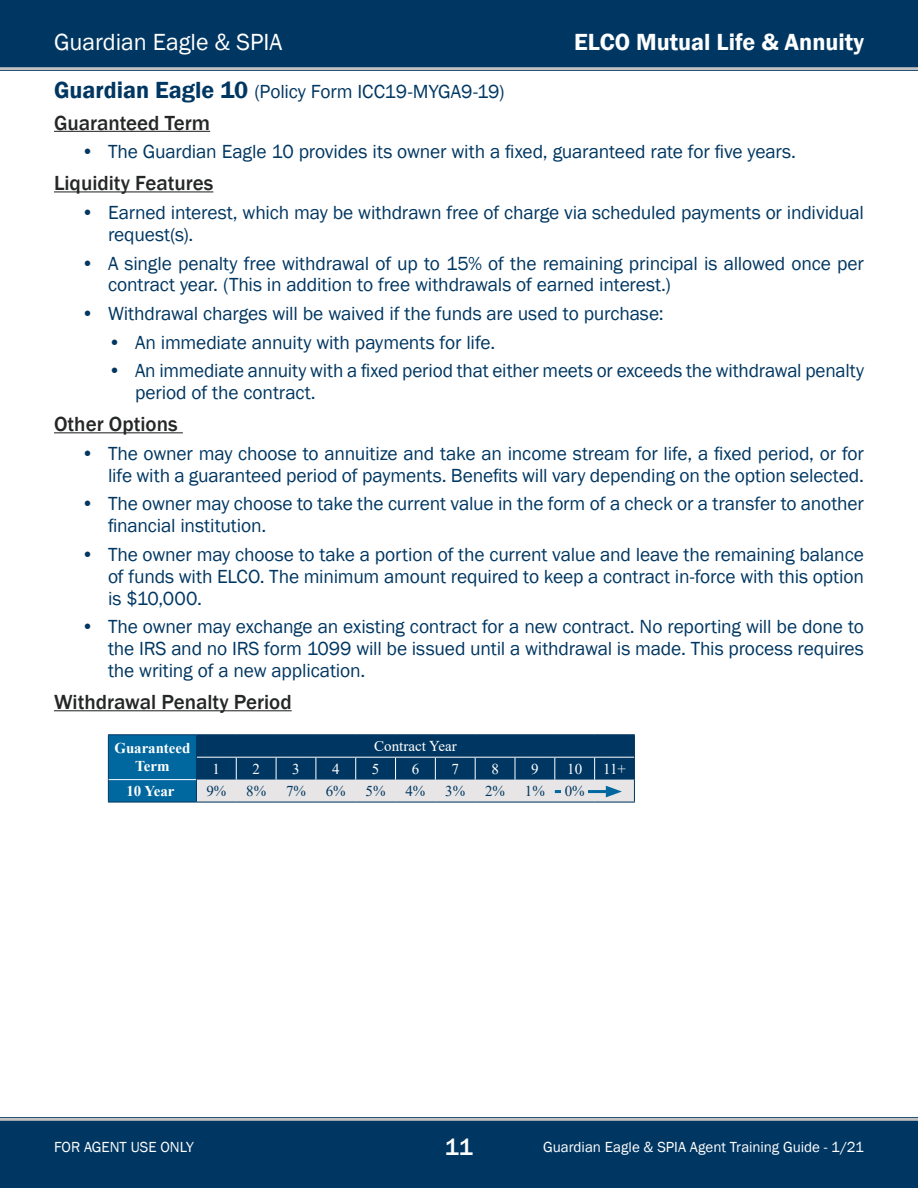
<style>
.page{position:relative;width:918px;height:1188px;background:#fff}
.page>*{position:absolute;margin:0;border:0;box-sizing:border-box;transform-origin:0 0}
.t1{font:600 24px "Franklin Gothic";color:#fff}
.t2{font:24px "Franklin Gothic";color:#fff}
.t3{font:500 24px "Franklin Gothic";color:#fff}
.H5_B{font:500 21px "Franklin Gothic";color:#252626}
.H4_B{font:19.5px/21.9px "Franklin Gothic";letter-spacing:-.01em;color:#003762}
.t4{font:15px "Franklin Gothic";color:#fff}
.Paragraph_1{font:15px "Times New Roman";color:#fff}
.Paragraph_1-2{font:700 15px/18px "Times New Roman";color:#fff;text-align:center}
.Paragraph_1-3{font:15px "Times New Roman";color:#003762}
.s1{font-weight:600;font-size:24px}
</style>
<div class="page">
<div style="left:0;top:1118px;width:918px;height:70px;background:#003762"></div>
<div style="left:0;top:0;width:918px;height:70px;background:#003762"></div>
<hr style="left:0;top:67px;width:918px;height:3px;background:#c1c1c1">
<hr style="left:0;top:1118px;width:918px;height:3px;background:#c1c1c1">
<hr style="left:54px;top:131px;width:156px;height:1px;background:#252626">
<hr style="left:54px;top:191px;width:159px;height:1px;background:#252626">
<hr style="left:54px;top:432px;width:129px;height:1px;background:#252626">
<hr style="left:54px;top:710px;width:238px;height:1px;background:#252626">
<hr style="left:196px;top:802px;width:40px;height:1px;background:#003762">
<hr style="left:236px;top:802px;width:40px;height:1px;background:#003762">
<hr style="left:276px;top:802px;width:40px;height:1px;background:#003762">
<hr style="left:316px;top:802px;width:40px;height:1px;background:#003762">
<hr style="left:356px;top:802px;width:40px;height:1px;background:#003762">
<hr style="left:396px;top:802px;width:39px;height:1px;background:#003762">
<hr style="left:435px;top:802px;width:40px;height:1px;background:#003762">
<hr style="left:475px;top:802px;width:40px;height:1px;background:#003762">
<hr style="left:515px;top:802px;width:40px;height:1px;background:#003762">
<hr style="left:555px;top:802px;width:40px;height:1px;background:#003762">
<hr style="left:595px;top:802px;width:40px;height:1px;background:#003762">
<hr style="left:196px;top:734px;width:40px;height:1px;background:#003762">
<hr style="left:236px;top:734px;width:40px;height:1px;background:#003762">
<hr style="left:276px;top:734px;width:40px;height:1px;background:#003762">
<hr style="left:316px;top:734px;width:40px;height:1px;background:#003762">
<hr style="left:356px;top:734px;width:40px;height:1px;background:#003762">
<hr style="left:396px;top:734px;width:39px;height:1px;background:#003762">
<hr style="left:435px;top:734px;width:40px;height:1px;background:#003762">
<hr style="left:475px;top:734px;width:40px;height:1px;background:#003762">
<hr style="left:515px;top:734px;width:40px;height:1px;background:#003762">
<hr style="left:555px;top:734px;width:40px;height:1px;background:#003762">
<hr style="left:595px;top:734px;width:40px;height:1px;background:#003762">
<hr style="left:108px;top:734px;width:88px;height:1px;background:#003762">
<svg style="left:108px;top:735px;width:527px;height:67px;background:#427192"></svg>
<hr style="left:108px;top:802px;width:88px;height:1px;background:#003762">
<hr style="left:109px;top:779px;width:87px;height:1px;background:#fff">
<p class="t2" style="left:54px;top:27px;width:230px">Guardian Eagle &amp; SPIA</p>
<p class="t1" style="left:574px;top:27px;width:291px">ELCO Mutual Life &amp; Annuity</p>
<p class="H4_B" style="left:54px;top:81px;width:452px"><span class="s1">Guardian Eagle 10</span> (Policy Form ICC19-MYGA9-19)</p>
<p class="H5_B" style="left:54px;top:110px;width:158px">Guaranteed Term</p>
<p class="H4_B" style="left:81px;top:141px;width:717px">• The Guardian Eagle 10 provides its owner with a fixed, guaranteed rate for five years.</p>
<p class="H5_B" style="left:54px;top:170px;width:161px">Liquidity Features</p>
<p class="H4_B" style="left:108px;top:202px;width:758px;text-indent:-27px">• Earned interest, which may be withdrawn free of charge via scheduled payments or individual request(s).</p>
<p class="H4_B" style="left:108px;top:253px;width:757px;text-indent:-27px">• A single penalty free withdrawal of up to 15% of the remaining principal is allowed once per contract year. (This in addition to free withdrawals of earned interest.)</p>
<p class="H4_B" style="left:81px;top:303px;width:584px">• Withdrawal charges will be waived if the funds are used to purchase:</p>
<p class="H4_B" style="left:108px;top:332px;width:389px">• An immediate annuity with payments for life.</p>
<p class="H4_B" style="left:135px;top:360px;width:731px;text-indent:-27px">• An immediate annuity with a fixed period that either meets or exceeds the withdrawal penalty period of the contract.</p>
<p class="H5_B" style="left:54px;top:411px;width:125px">Other Options</p>
<p class="H4_B" style="left:81px;top:443px;width:784px;text-align:right">• The owner may choose to annuitize and take an income stream for life, a fixed period, or for life with a guaranteed period of payments. Benefits will vary depending on the option selected.</p>
<p class="H4_B" style="left:108px;top:493px;width:758px;text-indent:-27px">• The owner may choose to take the current value in the form of a check or a transfer to another financial institution.</p>
<p class="H4_B" style="left:108px;top:544px;width:757px;text-align:justify;text-indent:-27px">• The owner may choose to take a portion of the current value and leave the remaining balance of funds with ELCO. The minimum amount required to keep a contract in-force with this option is $10,000.</p>
<p class="H4_B" style="left:108px;top:616px;width:758px;text-align:justify;text-indent:-27px">• The owner may exchange an existing contract for a new contract. No reporting will be done to the IRS and no IRS form 1099 will be issued until a withdrawal is made. This process requires the writing of a new application.</p>
<p class="H5_B" style="left:54px;top:689px;width:239px">Withdrawal Penalty Period</p>
<p class="Paragraph_1-2" style="left:114px;top:739px;width:77px">Guaranteed<br>Term</p>
<p class="Paragraph_1" style="left:374px;top:736px;width:84px">Contract Year</p>
<p class="Paragraph_1" style="left:213px;top:758px;width:9px">1</p>
<p class="Paragraph_1" style="left:252px;top:758px;width:9px">2</p>
<p class="Paragraph_1" style="left:292px;top:758px;width:9px">3</p>
<p class="Paragraph_1" style="left:332px;top:758px;width:9px">4</p>
<p class="Paragraph_1" style="left:372px;top:758px;width:9px">5</p>
<p class="Paragraph_1" style="left:412px;top:758px;width:9px">6</p>
<p class="Paragraph_1" style="left:452px;top:758px;width:9px">7</p>
<p class="Paragraph_1" style="left:491px;top:758px;width:9px">8</p>
<p class="Paragraph_1" style="left:531px;top:758px;width:9px">9</p>
<p class="Paragraph_1" style="left:567px;top:758px;width:16px">10</p>
<p class="Paragraph_1" style="left:603px;top:758px;width:24px">11+</p>
<p class="Paragraph_1-2" style="left:126px;top:781px;width:50px">10 Year</p>
<p class="Paragraph_1-3" style="left:206px;top:780px;width:21px">9%</p>
<p class="Paragraph_1-3" style="left:246px;top:780px;width:21px">8%</p>
<p class="Paragraph_1-3" style="left:286px;top:780px;width:21px">7%</p>
<p class="Paragraph_1-3" style="left:326px;top:780px;width:21px">6%</p>
<p class="Paragraph_1-3" style="left:366px;top:780px;width:21px">5%</p>
<p class="Paragraph_1-3" style="left:405px;top:780px;width:21px">4%</p>
<p class="Paragraph_1-3" style="left:445px;top:780px;width:21px">3%</p>
<p class="Paragraph_1-3" style="left:485px;top:780px;width:21px">2%</p>
<p class="Paragraph_1-3" style="left:525px;top:780px;width:21px">1%</p>
<p class="Paragraph_1-3" style="left:565px;top:780px;width:21px">0%</p>
<p class="t4" style="left:54px;top:1138px;width:141px">FOR AGENT USE ONLY</p>
<p class="t3" style="left:445px;top:1132px;width:30px">11</p>
<p class="t4" style="left:543px;top:1138px;width:322px">Guardian Eagle &amp; SPIA Agent Training Guide - 1/21</p>
</div>
